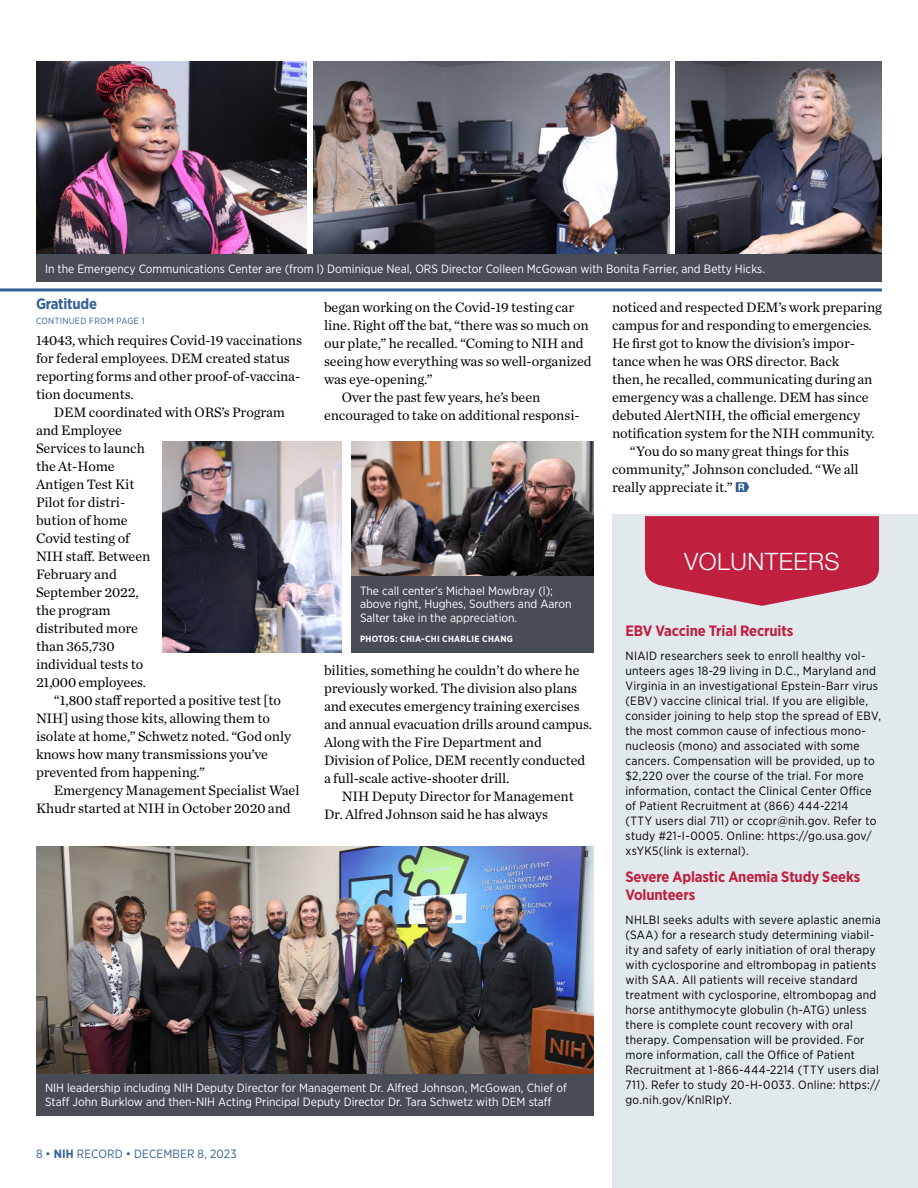
<style>
.page{position:relative;width:918px;height:1188px;background:#fff}
.page>*{position:absolute;margin:0;border:0;box-sizing:border-box;transform-origin:0 0}
.Page_jump{font:300 24px "Helvetica Neue LT Std";letter-spacing:.02em;color:#fff}
.Head__Volunteers{font:700 15px/18px "Gotham Narrow";letter-spacing:-.01em;color:#c01f3e}
.Head_2_Subheads_Body_1{font:700 15px "Gotham Narrow";letter-spacing:-.015em;color:#316094}
.Body_1{font:14.25px/18px "Chronicle Text G1";letter-spacing:-.005em;color:#000}
.Body_2__Briefs_and_Sidebar{font:12px/15px "Gotham Narrow";letter-spacing:.025em;color:#000}
.Photo_caption_reverse{font:12px/13.5px "Gotham Narrow";color:#fff}
.t1{font:12px "Gotham Narrow";letter-spacing:.01em;color:#316094}
.Photo_credit_reverse{font:700 9px "Gotham Narrow";letter-spacing:.03em;color:#fff}
.Page_jump-2{font:9px "Gotham Narrow";letter-spacing:.03em;color:#316094}
.s1{font-weight:700}
</style>
<div class="page">
<hr style="left:0;top:288px;width:882px;height:3px;background:#316094">
<img style="left:351px;top:441px;width:243px;height:135px">
<img style="left:162px;top:442px;width:180px;height:210px">
<div style="left:351px;top:576px;width:243px;height:76px;background:#474c55"></div>
<div style="left:36px;top:1072px;width:558px;height:44px;background:#474c55"></div>
<img style="left:36px;top:846px;width:558px;height:228px">
<img style="left:37px;top:62px;width:269px;height:192px">
<img style="left:314px;top:62px;width:356px;height:192px">
<img style="left:675px;top:62px;width:207px;height:192px">
<div style="left:36px;top:254px;width:846px;height:28px;background:#474c55"></div>
<svg style="left:736px;top:482px;width:13px;height:10px"></svg>
<div style="left:612px;top:515px;width:306px;height:673px;background:#e2e9ed"></div>
<svg style="left:645px;top:516px;width:234px;height:90px;background:#c43a55"></svg>
<p class="Photo_caption_reverse" style="left:45px;top:262px;width:722px">In the Emergency Communications Center are (from l) Dominique Neal, ORS Director Colleen McGowan with Bonita Farrier, and Betty Hicks.</p>
<p class="Body_1" style="left:612px;top:297px;width:271px">noticed and respected DEM’s work preparing campus for and responding to emergencies.<br>He first got to know the division’s impor&shy;tance when he was ORS director. Back<br>then, he recalled, communicating during an emergency was a challenge. DEM has since debuted AlertNIH, the official emergency notification system for the NIH community.</p>
<p class="Body_1" style="left:612px;top:441px;width:248px;text-indent:18px">“You do so many great things for this community,” Johnson concluded. “We all really appreciate it.”</p>
<p class="Head_2_Subheads_Body_1" style="left:36px;top:294px;width:63px">Gratitude</p>
<p class="Page_jump-2" style="left:36px;top:315px;width:110px">CONTINUED FROM PAGE 1</p>
<p class="Body_1" style="left:36px;top:330px;width:268px">14043, which requires Covid-19 vaccinations for federal employees. DEM created status reporting forms and other proof-of-vaccina&shy;tion documents.</p>
<p class="Body_1" style="left:36px;top:402px;width:251px;text-indent:18px">DEM coordinated with ORS’s Program and Employee<br>Services to launch<br>the At-Home<br>Antigen Test Kit<br>Pilot for distri-<br>bution of home<br>Covid testing of<br>NIH staff. Between<br>February and<br>September 2022,<br>the program<br>distributed more<br>than 365,730<br>individual tests to<br>21,000 employees.</p>
<p class="Body_1" style="left:36px;top:690px;width:257px;text-indent:18px">“1,800 staff reported a positive test [to NIH] using those kits, allowing them to isolate at home,” Schwetz noted. “God only knows how many transmissions you’ve prevented from happening.”</p>
<p class="Body_1" style="left:36px;top:780px;width:265px;text-indent:18px">Emergency Management Specialist Wael<br>Khudr started at NIH in October 2020 and</p>
<p class="Body_1" style="left:324px;top:297px;width:269px">began working on the Covid-19 testing car line. Right off the bat, “there was so much on our plate,” he recalled. “Coming to NIH and seeing how everything was so well-organized was eye-opening.”</p>
<p class="Body_1" style="left:324px;top:387px;width:257px;text-indent:18px">Over the past few years, he’s been encouraged to take on additional responsi-</p>
<p class="Page_jump" style="left:684px;top:547px;width:157px">VOLUNTEERS</p>
<p class="Photo_caption_reverse" style="left:360px;top:583px;width:213px">The call center’s Michael Mowbray (l); above right, Hughes, Southers and Aaron<br>Salter take in the appreciation.</p>
<p class="Photo_credit_reverse" style="left:360px;top:633px;width:155px">PHOTOS: CHIA-CHI CHARLIE CHANG</p>
<p class="Head__Volunteers" style="left:626px;top:622px;width:169px">EBV Vaccine Trial Recruits</p>
<p class="Body_2__Briefs_and_Sidebar" style="left:626px;top:648px;width:257px">NIAID researchers seek to enroll healthy vol&shy;unteers ages 18-29 living in D.C., Maryland and Virginia in an investigational Epstein-Barr virus (EBV) vaccine clinical trial. If you are eligible, consider joining to help stop the spread of EBV, the most common cause of infectious mono&shy;nucleosis (mono) and associated with some cancers. Compensation will be provided, up to $2,220 over the course of the trial. For more information, contact the Clinical Center Office of Patient Recruitment at (866) 444-2214<br>(TTY users dial 711) or ccopr@nih.gov. Refer to study #21-I-0005. Online: https://go.usa.gov/ xsYK5(link is external).</p>
<p class="Head__Volunteers" style="left:626px;top:868px;width:236px">Severe Aplastic Anemia Study Seeks<br>Volunteers</p>
<p class="Body_2__Briefs_and_Sidebar" style="left:626px;top:912px;width:257px">NHLBI seeks adults with severe aplastic anemia (SAA) for a research study determining viabil&shy;ity and safety of early initiation of oral therapy with cyclosporine and eltrombopag in patients with SAA. All patients will receive standard treatment with cyclosporine, eltrombopag and horse antithymocyte globulin (h-ATG) unless there is complete count recovery with oral therapy. Compensation will be provided. For more information, call the Office of Patient Recruitment at 1-866-444-2214 (TTY users dial 711). Refer to study 20-H-0033. Online: https:// go.nih.gov/KnlRIpY.</p>
<p class="Body_1" style="left:324px;top:660px;width:270px">bilities, something he couldn’t do where he previously worked. The division also plans and executes emergency training exercises and annual evacuation drills around campus.<br>Along with the Fire Department and Division of Police, DEM recently conducted a full-scale active-shooter drill.</p>
<p class="Body_1" style="left:324px;top:786px;width:251px;text-indent:18px">NIH Deputy Director for Management<br>Dr. Alfred Johnson said he has always</p>
<p class="Photo_caption_reverse" style="left:45px;top:1081px;width:523px">NIH leadership including NIH Deputy Director for Management Dr. Alfred Johnson, McGowan, Chief of<br>Staff John Burklow and then-NIH Acting Principal Deputy Director Dr. Tara Schwetz with DEM staff</p>
<p class="t1" style="left:36px;top:1146px;width:202px">8 • <span class="s1">NIH</span> RECORD • DECEMBER 8, 2023</p>
</div>
